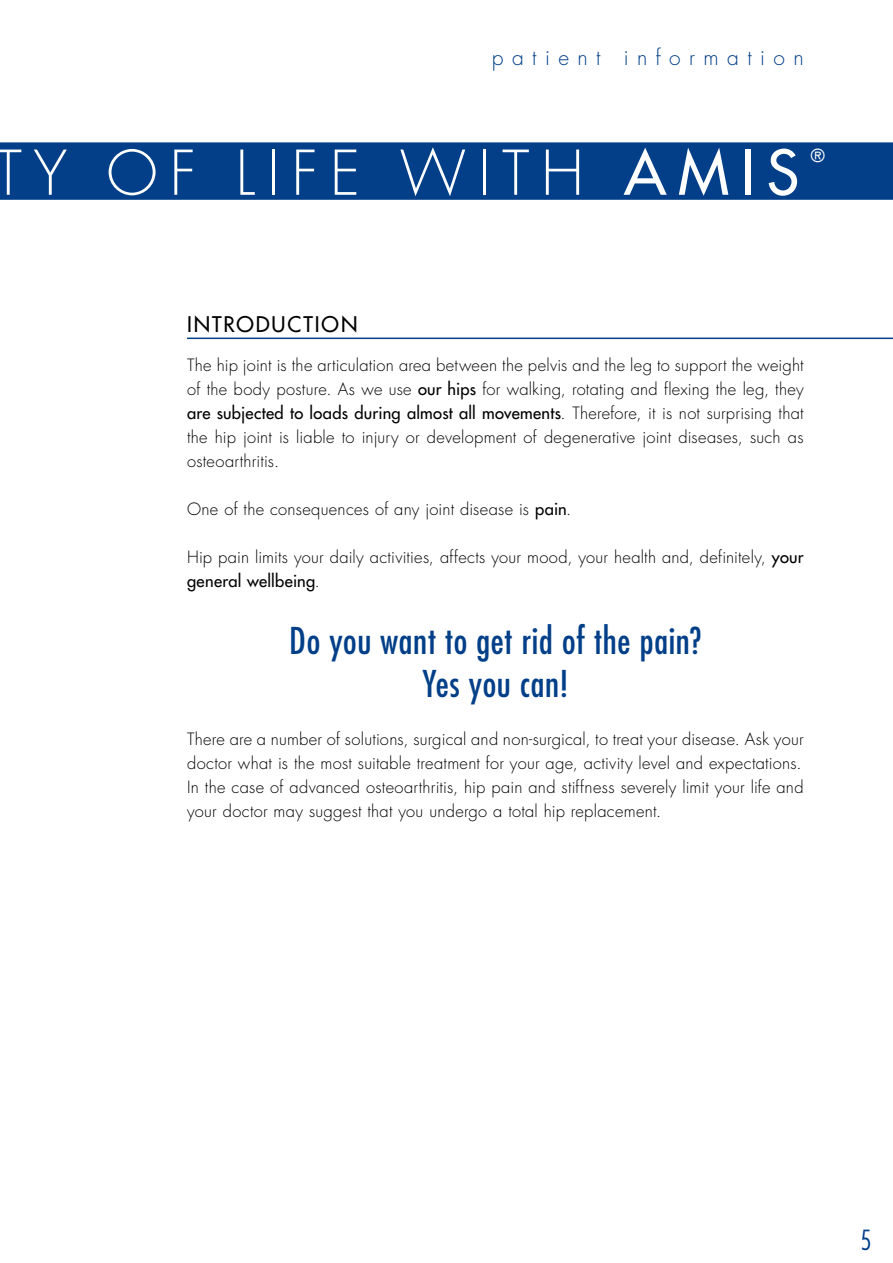
<style>
.page{position:relative;width:893px;height:1263px;background:#fff}
.page>*{position:absolute;margin:0;border:0;box-sizing:border-box;transform-origin:0 0}
.t1{font:300 60px "Futura Std";letter-spacing:.195em;color:#fff}
.t2{font:condensed 36px/43.2px "Futura Std";letter-spacing:.02em;color:#023f88;text-align:center}
.t3{font:300 condensed 27px "Futura Std";color:#023f88}
.t4{font:300 21px "Futura Std";letter-spacing:.4em;color:#023f88}
.t5{font:500 21px "Futura Std";letter-spacing:.09em;color:#000}
.t6{font:500 17.55px "Futura Std";color:#fff}
.t7{font:300 16.5px/24px "Futura Std";letter-spacing:.015em;color:#000;text-align:justify}
.s1{font-weight:500}
</style>
<div class="page">
<hr style="left:187px;top:338px;width:706px;height:1px;background:#023f88">
<div style="left:0;top:142px;width:893px;height:58px;background:#023f88"></div>
<p class="t4" style="left:492px;top:44px;width:313px">patient information</p>
<h1 class="t1" style="left:-5px;top:137px;width:806px">TY OF LIFE WITH <span class="s1">AMIS</span></h1>
<p class="t6" style="left:811px;top:145px;width:15px">®</p>
<p class="t5" style="left:187px;top:311px;width:172px">INTRODUCTION</p>
<p class="t7" style="left:187px;top:353px;width:618px">The hip joint is the articulation area between the pelvis and the leg to support the weight of the body posture. As we use <span class="s1">our hips</span> for walking, rotating and flexing the leg, they <span class="s1">are subjected to loads during almost all movements</span>. Therefore, it is not surprising that the hip joint is liable to injury or development of degenerative joint diseases, such as osteoarthritis.</p>
<p class="t7" style="left:187px;top:497px;width:386px">One of the consequences of any joint disease is <span class="s1">pain</span>.</p>
<p class="t7" style="left:187px;top:545px;width:618px">Hip pain limits your daily activities, affects your mood, your health and, definitely, <span class="s1">your general wellbeing</span>.</p>
<h2 class="t2" style="left:289px;top:619px;width:414px">Do you want to get rid of the pain?<br>Yes you can!</h2>
<p class="t7" style="left:187px;top:728px;width:618px">There are a number of solutions, surgical and non-surgical, to treat your disease. Ask your doctor what is the most suitable treatment for your age, activity level and expectations.<br>In the case of advanced osteoarthritis, hip pain and stiffness severely limit your life and your doctor may suggest that you undergo a total hip replacement.</p>
<h3 class="t3" style="left:860px;top:1224px;width:13px">5</h3>
</div>
